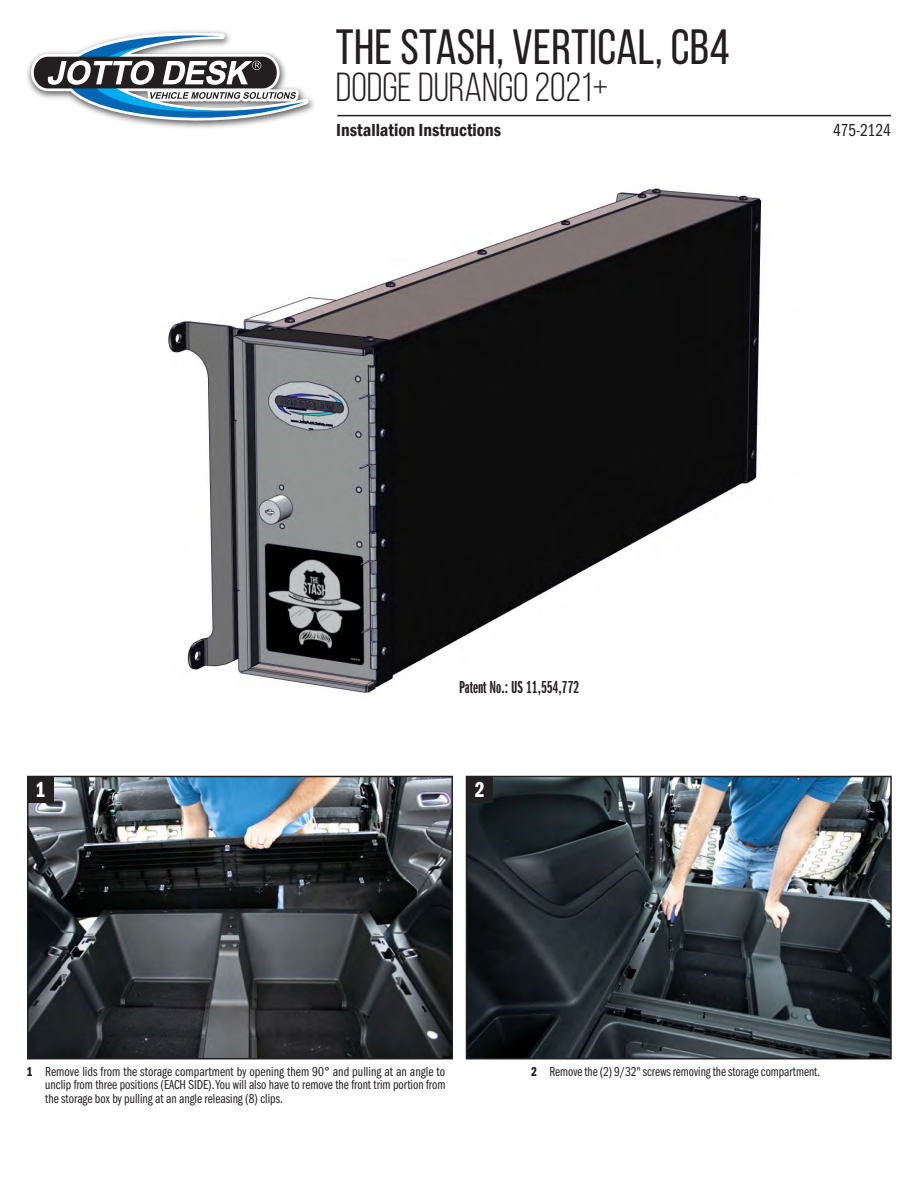
<style>
.page{position:relative;width:918px;height:1188px;background:#fff}
.page>*{position:absolute;margin:0;border:0;box-sizing:border-box;transform-origin:0 0}
.t1{font:49.5px "Bebas Neue";letter-spacing:.005em;color:#231f20}
.t2{font:40.5px "Bebas Neue";color:#231f20}
.ITC_Frank_Goth_Bk_Compressed{font:22.5px "Franklin Gothic LT Pro Dm Cm";color:#fff}
.t3{font:600 condensed 18px "Franklin Gothic";color:#231f20}
.body-Frank_Goth_8_9{font:18px "Franklin Gothic LT Pro Dm X Cm";color:#231f20}
.t4{font:18px "Franklin Gothic LT Pro Bk Cm";color:#231f20}
.ITC_Frank_Goth_Bk_Compressed-2{font:13.5px/13.5px "Franklin Gothic LT Pro Bk Cm";color:#231f20;text-align:justify}
.ITC_Frank_Goth_Bk_Compressed-3{font:13.5px "Franklin Gothic LT Pro Dm Cm";color:#231f20}
</style>
<div class="page">
<img style="left:168px;top:188px;width:594px;height:505px">
<img style="left:469px;top:779px;width:420px;height:277px">
<div style="left:466px;top:776px;width:426px;height:283px;border:2px solid #231f20"></div>
<img style="left:27px;top:62px;width:287px;height:49px">
<svg style="left:31px;top:30px;width:278px;height:98px"></svg>
<hr style="left:337px;top:115px;width:554px;height:1px;background:#231f20">
<img style="left:30px;top:779px;width:420px;height:277px">
<div style="left:27px;top:776px;width:426px;height:283px;border:2px solid #231f20"></div>
<div style="left:27px;top:776px;width:27px;height:27px;background:#231f20"></div>
<div style="left:466px;top:776px;width:27px;height:27px;background:#231f20"></div>
<p class="t1" style="left:336px;top:20px;width:395px">THE STASH, VERTICAL, CB4</p>
<p class="t2" style="left:336px;top:66px;width:274px">DODGE DURANGO 2021+</p>
<p class="t3" style="left:336px;top:118px;width:166px">Installation Instructions</p>
<p class="t4" style="left:833px;top:120px;width:59px">475-2124</p>
<p class="ITC_Frank_Goth_Bk_Compressed" style="left:36px;top:777px;width:11px">1</p>
<p class="body-Frank_Goth_8_9" style="left:459px;top:678px;width:122px">Patent No.: US 11,554,772</p>
<p class="ITC_Frank_Goth_Bk_Compressed" style="left:475px;top:777px;width:11px">2</p>
<p class="ITC_Frank_Goth_Bk_Compressed-3" style="left:27px;top:1064px;width:7px">1</p>
<p class="ITC_Frank_Goth_Bk_Compressed-2" style="left:45px;top:1065px;width:402px">Remove lids from the storage compartment by opening them 90° and pulling at an angle to unclip from three positions (EACH SIDE). You will also have to remove the front trim portion from the storage box by pulling at an angle releasing (8) clips.</p>
<p class="ITC_Frank_Goth_Bk_Compressed-3" style="left:531px;top:1064px;width:7px">2</p>
<p class="ITC_Frank_Goth_Bk_Compressed-2" style="left:550px;top:1065px;width:272px">Remove the (2) 9/32" screws removing the storage compartment.</p>
</div>
